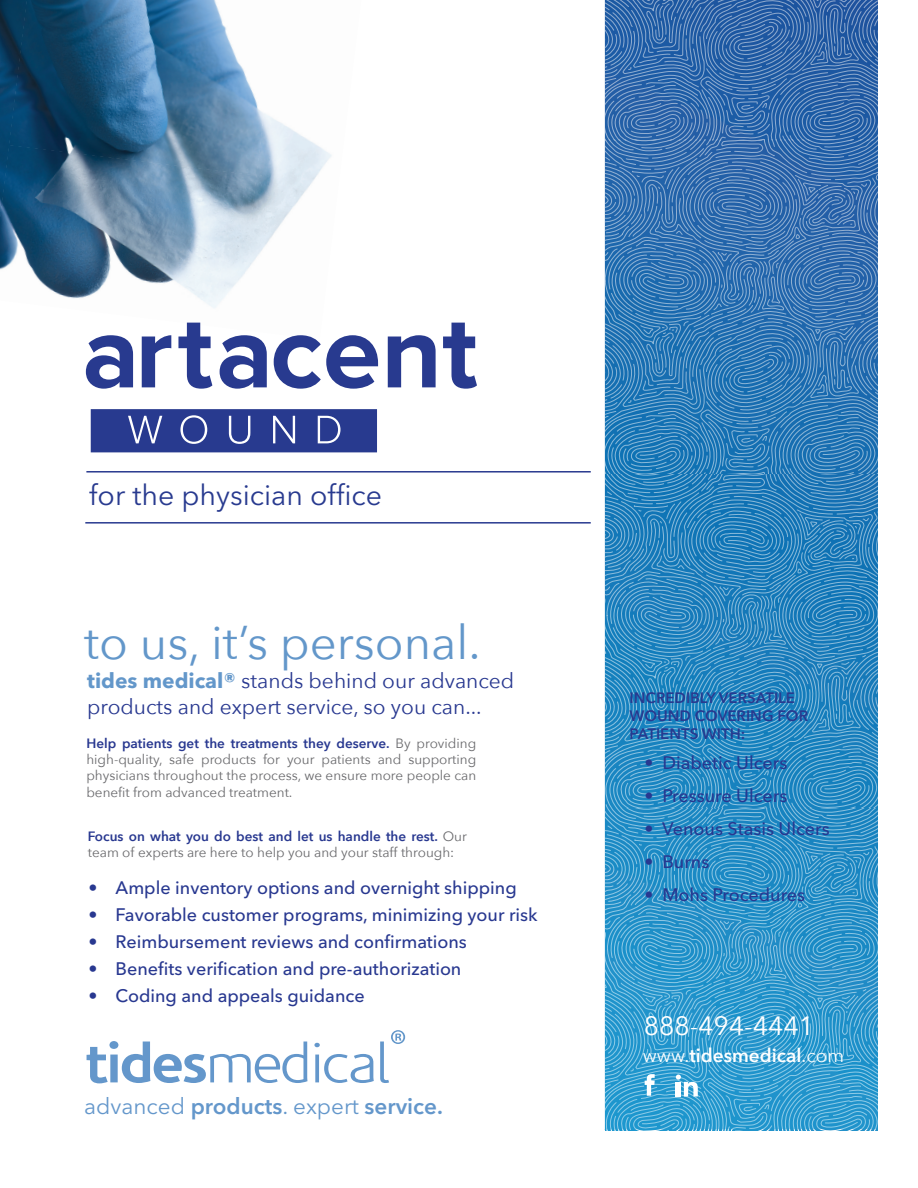
<style>
.page{position:relative;width:918px;height:1188px;background:#fff}
.page>*{position:absolute;margin:0;border:0;box-sizing:border-box;transform-origin:0 0}
.t1{font:47.25px "Avenir Next";color:#6397ca}
.t2{font:28.5px "Avenir Next LT Pro";color:#283a8f}
.t3{font:26.4px "Avenir Next";color:#fff}
.t4{font:600 22.5px "Avenir Next LT Pro";color:#6497cb}
.t5{font:21px/25.2px "Avenir Next";color:#283890}
.t6{font:600 18.9px "Avenir Next";color:#fff}
.t7{font:500 18px "Avenir Next LT Pro";color:#283890}
.t8{font:600 15px/18px "Avenir Next LT Pro";color:#283a8f}
.t9{font:13.5px/16.2px "Avenir Next";color:#69696c;text-align:justify}
.s1{font-family:"Avenir Next LT Pro";font-weight:700;color:#6397ca}
.s2{font-weight:600;color:#283890}
.s3{font-weight:400}
</style>
<div class="page">
<hr style="left:86px;top:471px;width:532px;height:2px;background:#283a8f">
<hr style="left:85px;top:522px;width:533px;height:2px;background:#283a8f">
<svg style="left:604px;top:1129px;width:274px;height:2px"></svg>
<img style="left:27px;top:0;width:210px;height:145px">
<img style="left:237px;top:60px;width:95px;height:196px">
<img style="left:0;top:0;width:27px;height:145px">
<img style="left:0;top:145px;width:257px;height:178px">
<svg style="left:91px;top:409px;width:286px;height:43px;background:#394a98"></svg>
<svg style="left:86px;top:335px;width:47px;height:54px"></svg>
<svg style="left:142px;top:335px;width:29px;height:52px"></svg>
<svg style="left:178px;top:323px;width:34px;height:66px"></svg>
<svg style="left:220px;top:335px;width:47px;height:54px"></svg>
<svg style="left:274px;top:335px;width:104px;height:54px"></svg>
<svg style="left:388px;top:335px;width:48px;height:52px"></svg>
<svg style="left:443px;top:323px;width:34px;height:66px"></svg>
<svg style="left:87px;top:1041px;width:221px;height:42px"></svg>
<svg style="left:314px;top:1043px;width:6px;height:4px"></svg>
<svg style="left:315px;top:1055px;width:4px;height:27px"></svg>
<svg style="left:324px;top:1054px;width:50px;height:29px"></svg>
<svg style="left:380px;top:1030px;width:25px;height:53px"></svg>
<svg style="left:591px;top:0;width:287px;height:1129px;background:#418dc3"></svg>
<h2 class="t2" style="left:89px;top:478px;width:294px">for the physician office</h2>
<h1 class="t1" style="left:84px;top:602px;width:398px">to us, it’s personal.</h1>
<h3 class="t5" style="left:87px;top:668px;width:429px"><span class="s1">tides medical®</span> stands behind our advanced products and expert service, so you can...</h3>
<p class="t9" style="left:86px;top:735px;width:391px"><span class="s2">Help patients get the treatments they deserve.</span> By providing high-quality, safe products for your patients and supporting physicians throughout the process, we ensure more people can benefit from advanced treatment.</p>
<p class="t9" style="left:88px;top:827px;width:381px"><span class="s2">Focus on what you do best and let us handle the rest.</span> Our team of experts are here to help you and your staff through:</p>
<h3 class="t7" style="left:89px;top:877px;width:430px">• Ample inventory options and overnight shipping</h3>
<h3 class="t7" style="left:89px;top:904px;width:451px">• Favorable customer programs, minimizing your risk</h3>
<h3 class="t7" style="left:89px;top:931px;width:380px">• Reimbursement reviews and confirmations</h3>
<h3 class="t7" style="left:89px;top:958px;width:374px">• Benefits verification and pre-authorization</h3>
<h3 class="t7" style="left:89px;top:985px;width:278px">• Coding and appeals guidance</h3>
<h3 class="t4" style="left:84px;top:1093px;width:360px"><span class="s3">advanced</span> products<span class="s3">. expert</span> service.</h3>
<p class="t8" style="left:630px;top:689px;width:180px">INCREDIBLY VERSATILE<br>WOUND COVERING FOR<br>PATIENTS WITH:</p>
<h3 class="t7" style="left:644px;top:752px;width:145px">• Diabetic Ulcers</h3>
<h3 class="t7" style="left:644px;top:785px;width:145px">• Pressure Ulcers</h3>
<h3 class="t7" style="left:644px;top:818px;width:187px">• Venous Stasis Ulcers</h3>
<h3 class="t7" style="left:644px;top:851px;width:67px">• Burns</h3>
<h3 class="t7" style="left:644px;top:884px;width:162px">• Mohs Procedures</h3>
<h3 class="t3" style="left:644px;top:1004px;width:172px">888-494-4441</h3>
<h3 class="t6" style="left:643px;top:1040px;width:203px"><span class="s3">www.</span>tidesmedical<span class="s3">.com</span></h3>
</div>
